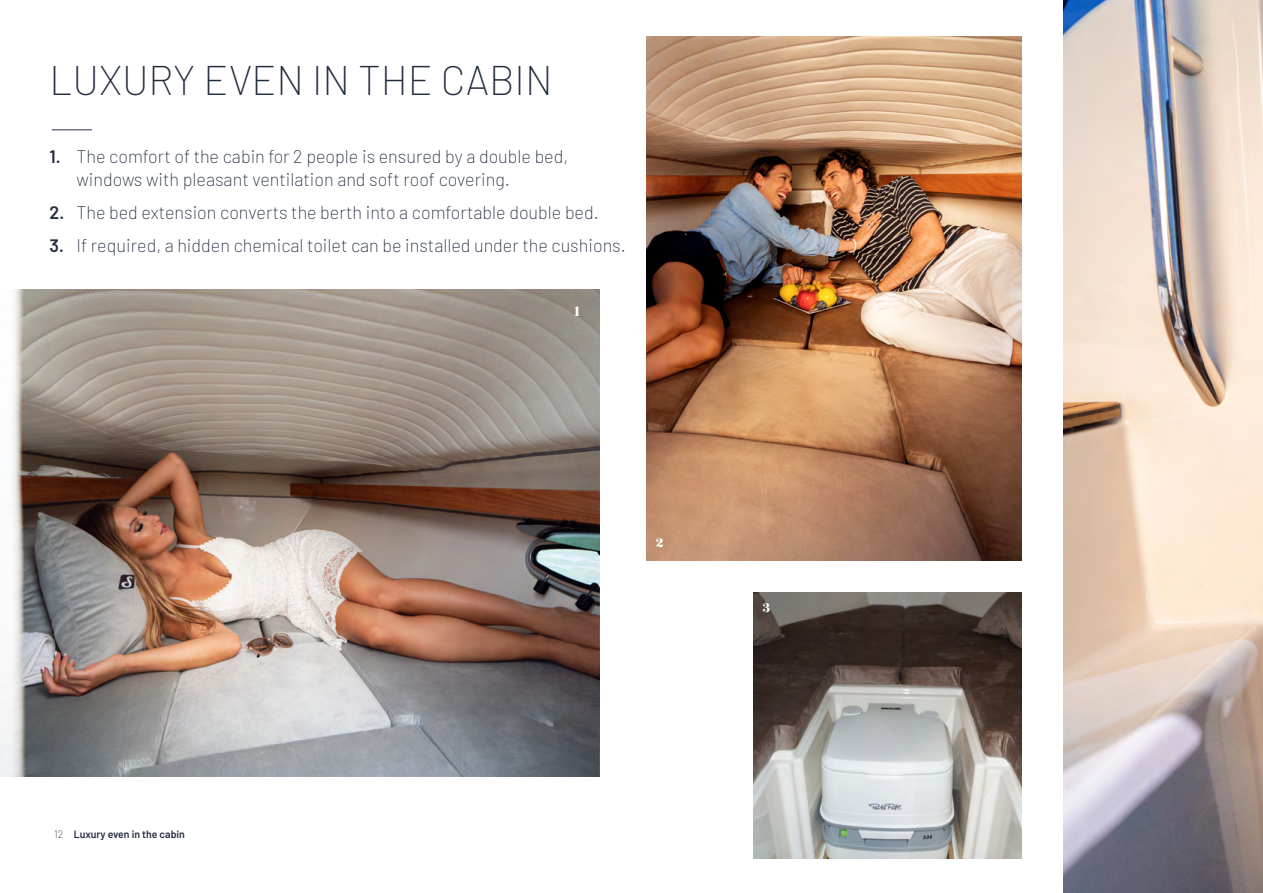
<style>
.page{position:relative;width:1263px;height:893px;background:#fff}
.page>*{position:absolute;margin:0;border:0;box-sizing:border-box;transform-origin:0 0}
.t1{font:200 40.5px "Barlow";color:#232d40}
.t2{font:200 18px/22.5px "Barlow";color:#232d40}
.t3{font:16.5px "Rozha One";color:#fff}
.t4{font:15px "Rozha One";color:#fff}
.t5{font:600 10.5px "Barlow";color:#232d40}
.s1{font-weight:600;color:#252d3e}
.s2{font-weight:200}
</style>
<div class="page">
<img style="left:0;top:289px;width:599px;height:488px">
<img style="left:753px;top:592px;width:268px;height:266px">
<img style="left:647px;top:36px;width:374px;height:524px">
<hr style="left:52px;top:130px;width:40px;height:1px;background:#232d40">
<img style="left:1063px;top:0;width:200px;height:893px">
<h1 class="t1" style="left:50px;top:51px;width:505px">LUXURY EVEN IN THE CABIN</h1>
<p class="t2" style="left:76px;top:144px;width:493px;text-indent:-27px"><span class="s1">1.</span> The comfort of the cabin for 2 people is ensured by a double bed, windows with pleasant ventilation and soft roof covering.</p>
<p class="t2" style="left:50px;top:200px;width:551px"><span class="s1">2.</span> The bed extension converts the berth into a comfortable double bed.</p>
<p class="t2" style="left:50px;top:233px;width:578px"><span class="s1">3.</span> If required, a hidden chemical toilet can be installed under the cushions.</p>
<p class="t3" style="left:574px;top:299px;width:8px">1</p>
<p class="t4" style="left:656px;top:532px;width:9px">2</p>
<p class="t5" style="left:54px;top:826px;width:132px"><span class="s2">12</span> Luxury even in the cabin</p>
<p class="t4" style="left:762px;top:597px;width:9px">3</p>
</div>
